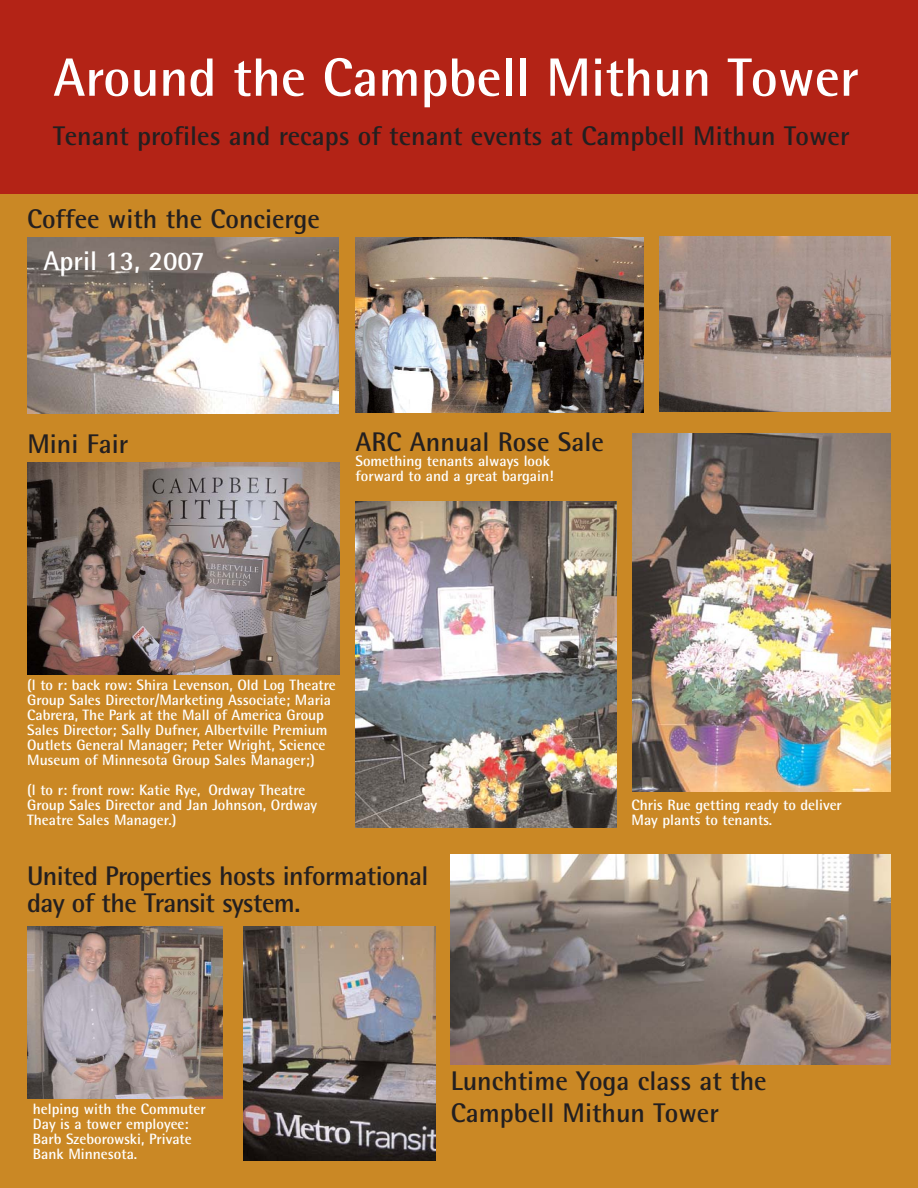
<style>
.page{position:relative;width:918px;height:1188px;background:#ca8825}
.page>*{position:absolute;margin:0;border:0;box-sizing:border-box;transform-origin:0 0}
.t1{font:700 54px "Rotis Semi Sans";color:#fff}
.t2{font:700 27px/32.4px "Rotis Semi Sans";color:#231f20}
.t3{font:700 27px/27px "Rotis Semi Sans";letter-spacing:-.02em;color:#231f20}
.t4{font:700 27px "Rotis Semi Sans";color:#fff}
.t5{font:700 15px/15px "Rotis Semi Sans";color:#fff}
</style>
<div class="page">
<div style="left:0;top:0;width:917px;height:194px;background:#b32316"></div>
<img style="left:27px;top:238px;width:312px;height:175px">
<img style="left:356px;top:237px;width:288px;height:175px">
<img style="left:660px;top:236px;width:231px;height:176px">
<img style="left:27px;top:462px;width:313px;height:212px">
<img style="left:27px;top:927px;width:195px;height:171px">
<img style="left:243px;top:927px;width:192px;height:234px">
<img style="left:355px;top:501px;width:261px;height:326px">
<img style="left:633px;top:434px;width:258px;height:358px">
<img style="left:451px;top:854px;width:440px;height:210px">
<h1 class="t1" style="left:53px;top:58px;width:807px">Around the Campbell Mithun Tower</h1>
<h2 class="t2" style="left:53px;top:123px;width:798px">Tenant profiles and recaps of tenant events at Campbell Mithun Tower</h2>
<h2 class="t2" style="left:27px;top:205px;width:295px">Coffee with the Concierge</h2>
<h2 class="t4" style="left:44px;top:251px;width:163px">April 13, 2007</h2>
<h2 class="t2" style="left:27px;top:430px;width:102px">Mini Fair</h2>
<h2 class="t2" style="left:356px;top:428px;width:250px">ARC Annual Rose Sale</h2>
<p class="t5" style="left:356px;top:455px;width:200px">Something tenants always look forward to and a great bargain!</p>
<p class="t5" style="left:27px;top:679px;width:310px">(l to r: back row: Shira Levenson, Old Log Theatre Group Sales Director/Marketing Associate; Maria Cabrera, The Park at the Mall of America Group Sales Director; Sally Dufner, Albertville Premium Outlets General Manager; Peter Wright, Science Museum of Minnesota Group Sales Manager;)</p>
<p class="t5" style="left:27px;top:784px;width:292px">(l to r: front row: Katie Rye, Ordway Theatre<br>Group Sales Director and Jan Johnson, Ordway<br>Theatre Sales Manager.)</p>
<h2 class="t3" style="left:27px;top:865px;width:403px">United Properties hosts informational day of the Transit system.</h2>
<p class="t5" style="left:631px;top:799px;width:212px">Chris Rue getting ready to deliver<br>May plants to tenants.</p>
<p class="t5" style="left:33px;top:1103px;width:174px">helping with the Commuter<br>Day is a tower employee:<br>Barb Szeborowski, Private<br>Bank Minnesota.</p>
<h2 class="t2" style="left:451px;top:1067px;width:317px">Lunchtime Yoga class at the<br>Campbell Mithun Tower</h2>
</div>
